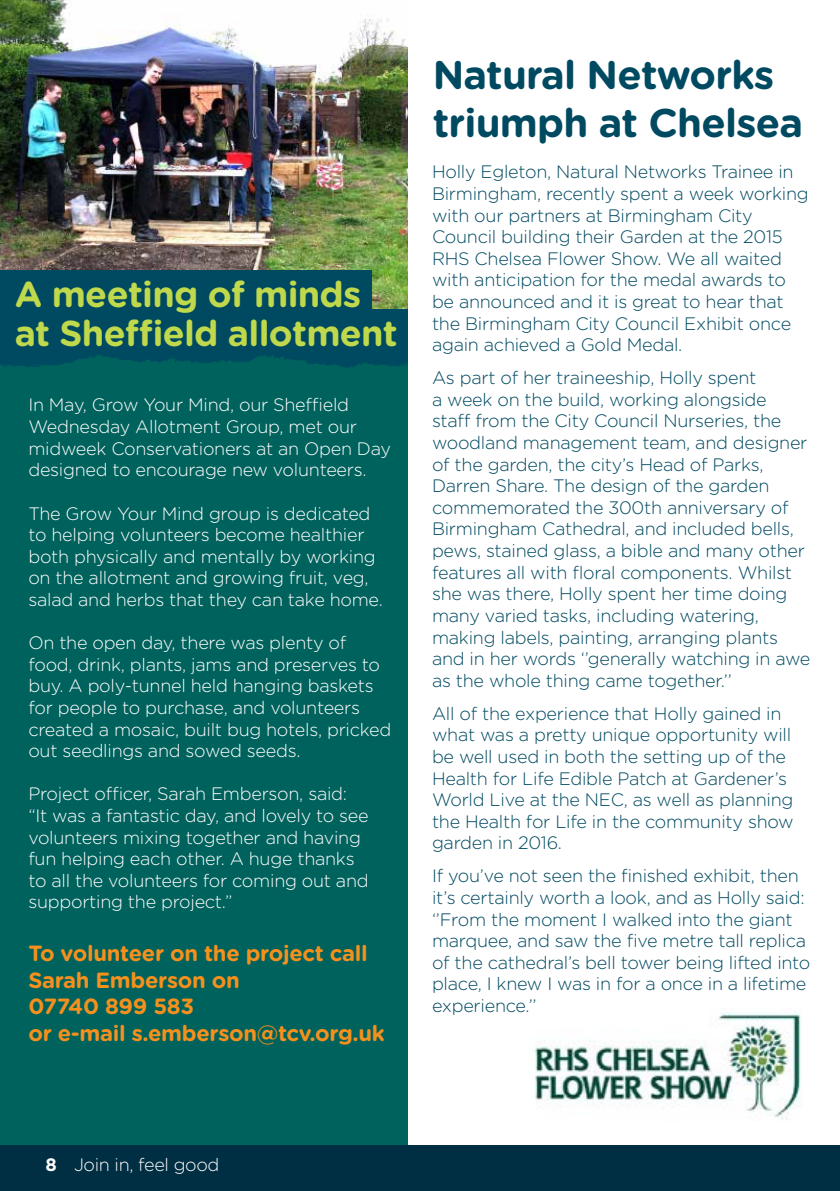
<style>
.page{position:relative;width:840px;height:1191px;background:#fff}
.page>*{position:absolute;margin:0;border:0;box-sizing:border-box;transform-origin:0 0}
.t1{font:700 40px/48px "Gotham Rounded";letter-spacing:-.02em;color:#004a61}
.t2{font:700 36px/39px "Gotham Rounded";letter-spacing:-.02em;color:#c0d84b}
.t3{font:700 22px/26.4px "Gotham Rounded";letter-spacing:-.015em;color:#f4901d}
.t4{font:300 18px/21.6px "Gotham Rounded";letter-spacing:-.015em;color:#004a61}
.t5{font:300 18px/21.6px "Gotham Rounded";letter-spacing:-.015em;color:#fff}
.s1{font-weight:700}
</style>
<div class="page">
<div style="left:0;top:406px;width:407px;height:785px;background:#00625d"></div>
<img style="left:0;top:0;width:407px;height:309px">
<div style="left:0;top:1145px;width:839px;height:46px;background:#002e42"></div>
<img style="left:534px;top:1012px;width:268px;height:107px">
<hr style="left:839px;top:755px;width:1px;height:62px;background:#004a61">
<div style="left:0;top:309px;width:407px;height:61px;background:#004a61"></div>
<div style="left:0;top:270px;width:371px;height:55px;background:#004a61"></div>
<img style="left:0;top:349px;width:408px;height:75px">
<h2 class="t2" style="left:15px;top:274px;width:384px">A meeting of minds at Sheffield allotment</h2>
<p class="t5" style="left:28px;top:393px;width:364px">In May, Grow Your Mind, our Sheffield Wednesday Allotment Group, met our midweek Conservationers at an Open Day designed to encourage new volunteers.</p>
<p class="t5" style="left:28px;top:501px;width:356px">The Grow Your Mind group is dedicated to helping volunteers become healthier both physically and mentally by working on the allotment and growing fruit, veg, salad and herbs that they can take home.</p>
<p class="t5" style="left:28px;top:631px;width:364px">On the open day, there was plenty of food, drink, plants, jams and preserves to buy. A poly-tunnel held hanging baskets for people to purchase, and volunteers created a mosaic, built bug hotels, pricked out seedlings and sowed seeds.</p>
<p class="t5" style="left:28px;top:782px;width:341px">Project officer, Sarah Emberson, said: “It was a fantastic day, and lovely to see volunteers mixing together and having fun helping each other. A huge thanks to all the volunteers for coming out and supporting the project.”</p>
<p class="t3" style="left:28px;top:939px;width:358px">To volunteer on the project call<br>Sarah Emberson on<br>07740 899 583<br>or e-mail s.emberson@tcv.org.uk</p>
<h1 class="t1" style="left:432px;top:49px;width:372px">Natural Networks triumph at Chelsea</h1>
<p class="t4" style="left:432px;top:160px;width:378px">Holly Egleton, Natural Networks Trainee in Birmingham, recently spent a week working with our partners at Birmingham City Council building their Garden at the 2015<br>RHS Chelsea Flower Show. We all waited with anticipation for the medal awards to be announced and it is great to hear that the Birmingham City Council Exhibit once again achieved a Gold Medal.</p>
<p class="t4" style="left:432px;top:366px;width:380px">As part of her traineeship, Holly spent<br>a week on the build, working alongside<br>staff from the City Council Nurseries, the woodland management team, and designer of the garden, the city’s Head of Parks, Darren Share. The design of the garden commemorated the 300th anniversary of Birmingham Cathedral, and included bells, pews, stained glass, a bible and many other features all with floral components. Whilst she was there, Holly spent her time doing many varied tasks, including watering, making labels, painting, arranging plants and in her words ‘’generally watching in awe as the whole thing came together.’’</p>
<p class="t4" style="left:432px;top:701px;width:363px">All of the experience that Holly gained in what was a pretty unique opportunity will be well used in both the setting up of the Health for Life Edible Patch at Gardener’s World Live at the NEC, as well as planning the Health for Life in the community show garden in 2016.</p>
<p class="t4" style="left:432px;top:864px;width:380px">If you’ve not seen the finished exhibit, then it’s certainly worth a look, and as Holly said: ‘’From the moment I walked into the giant marquee, and saw the five metre tall replica of the cathedral’s bell tower being lifted into place, I knew I was in for a once in a lifetime experience.’’</p>
<p class="t5" style="left:45px;top:1153px;width:175px"><span class="s1">8</span> Join in, feel good</p>
</div>
